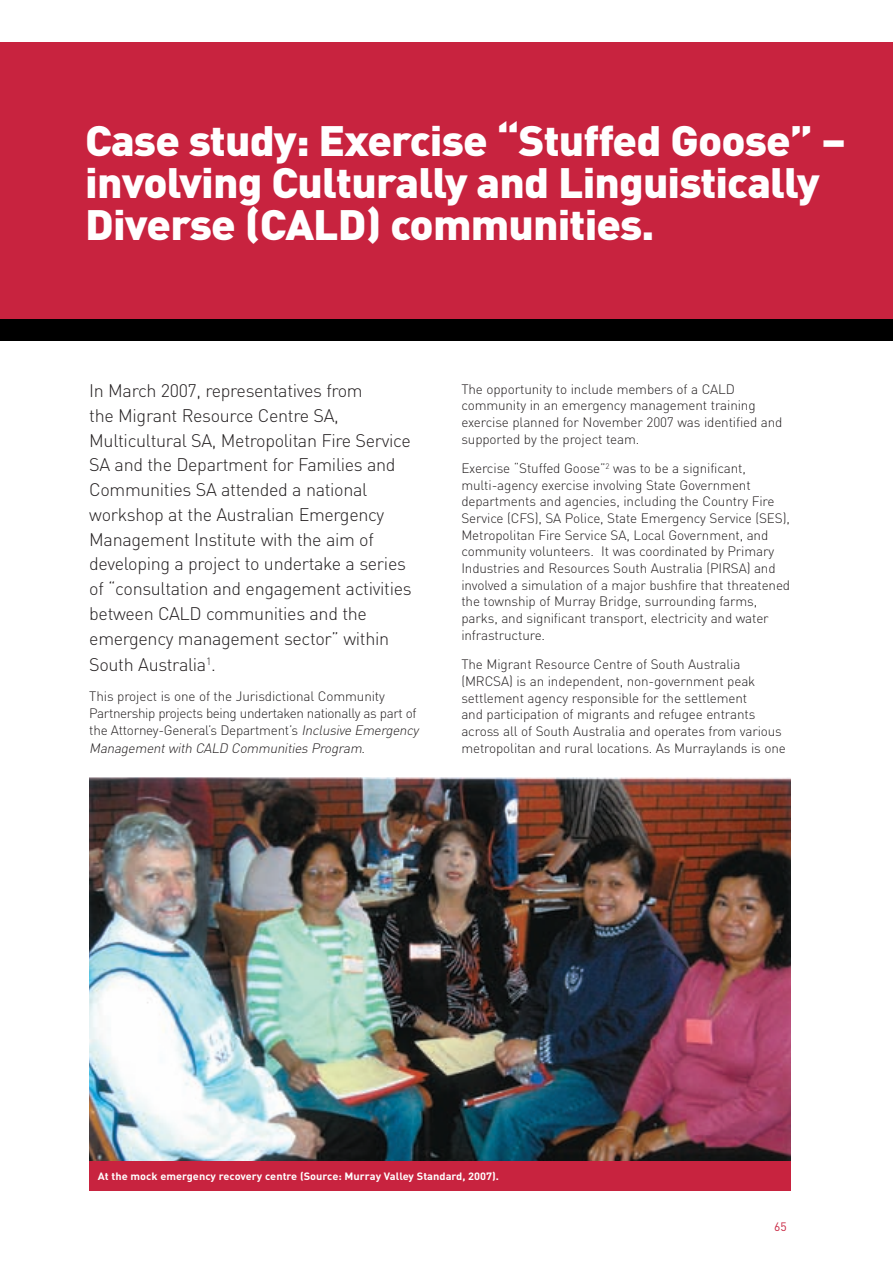
<style>
.page{position:relative;width:893px;height:1263px;background:#fff}
.page>*{position:absolute;margin:0;border:0;box-sizing:border-box;transform-origin:0 0}
.t1{font:900 42px/42px "DIN";letter-spacing:-.02em;color:#fff;scale:1.05 1}
.t2{font:300 18px/24.9px "DIN";letter-spacing:-.02em;color:#231f20}
.t3{font:300 13.5px/16.6px "DIN";letter-spacing:-.01em;color:#231f20}
.t4{font:12px "DIN";color:#c8233f}
.t5{font:700 10.5px "DIN";color:#fff;scale:1.05 1}
.s1{font-style:italic}
</style>
<div class="page">
<div style="left:0;top:43px;width:893px;height:276px;background:#c8233f"></div>
<div style="left:0;top:319px;width:893px;height:21px;background:#000"></div>
<img style="left:89px;top:778px;width:702px;height:383px">
<div style="left:89px;top:1161px;width:702px;height:30px;background:#c8233f"></div>
<hr style="left:0;top:203px;width:1px;height:988px;background:#ebeae7">
<h1 class="t1" style="left:85px;top:118px;width:726px">Case study: Exercise “Stuffed Goose” – involving Culturally and Linguistically<br>Diverse (CALD) communities.</h1>
<p class="t2" style="left:89px;top:378px;width:324px">In March 2007, representatives from<br>the Migrant Resource Centre SA, Multicultural SA, Metropolitan Fire Service SA and the Department for Families and Communities SA attended a national workshop at the Australian Emergency Management Institute with the aim of developing a project to undertake a series of “consultation and engagement activities between CALD communities and the emergency management sector” within South Australia<sup>1</sup>.</p>
<p class="t3" style="left:89px;top:687px;width:334px;line-height:17.2px">This project is one of the Jurisdictional Community Partnership projects being undertaken nationally as part of the Attorney-General’s Department’s <span class="s1">Inclusive Emergency Managementwith CALD Communities Program</span>.</p>
<p class="t3" style="left:461px;top:380px;width:323px">The opportunity to include members of a CALD community in an emergency management training exercise planned for November 2007 was identified and supported by the project team.</p>
<p class="t3" style="left:461px;top:460px;width:330px">Exercise “Stuffed Goose”<sup>2</sup> was to be a significant, multi-agency exercise involving State Government departments and agencies, including the Country Fire Service (CFS), SA Police, State Emergency Service (SES), Metropolitan Fire Service SA, Local Government, and community volunteers. It was coordinated by Primary Industries and Resources South Australia (PIRSA) and involved a simulation of a major bushfire that threatened the township of Murray Bridge, surrounding farms, parks, and significant transport, electricity and water infrastructure.</p>
<p class="t3" style="left:461px;top:656px;width:326px">The Migrant Resource Centre of South Australia (MRCSA) is an independent, non-government peak settlement agency responsible for the settlement<br>and participation of migrants and refugee entrants across all of South Australia and operates from various metropolitan and rural locations. As Murraylands is one</p>
<p class="t5" style="left:98px;top:1170px;width:384px">At the mock emergency recovery centre (Source: Murray Valley Standard, 2007).</p>
<p class="t4" style="left:774px;top:1219px;width:14px">65</p>
</div>
